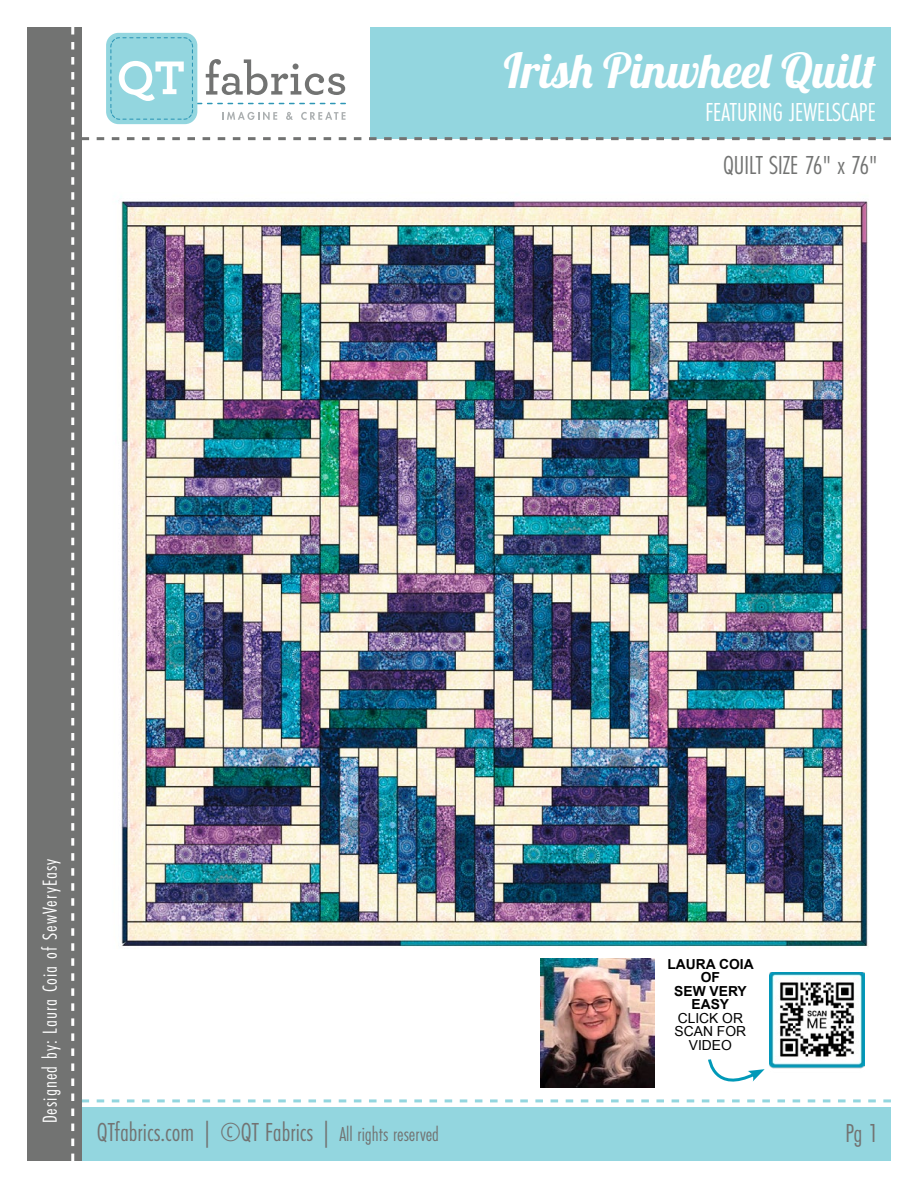
<style>
.page{position:relative;width:918px;height:1188px;background:#fff}
.page>*{position:absolute;margin:0;border:0;box-sizing:border-box;transform-origin:0 0}
.t1{font:48px "Lobster 1.4";color:#fff}
.t2{font:27px "Futura PT Cond";color:#727372}
.t3{font:27px "Futura PT Cond";color:#fff}
.t4{font:21px "Futura PT Cond";letter-spacing:.05em;color:#fff}
.t5{font:700 13.8px/13.5px "Arial";color:#000;text-align:center}
.t6{font:13.8px/13.5px "Arial";color:#000;text-align:center}
.s1{font-size:21px}
</style>
<div class="page">
<div style="left:371px;top:27px;width:520px;height:112px;background:#93d6df"></div>
<div style="left:106px;top:33px;width:91px;height:91px;background:#93d6df;border-radius:13px"></div>
<svg style="left:110px;top:37px;width:236px;height:83px"></svg>
<div style="left:71px;top:1107px;width:820px;height:54px;background:#93d6df"></div>
<div style="left:27px;top:27px;width:55px;height:1134px;background:#727372"></div>
<svg style="left:71px;top:27px;width:3px;height:1134px"></svg>
<svg style="left:82px;top:137px;width:809px;height:3px"></svg>
<img style="left:121px;top:201px;width:747px;height:746px">
<img style="left:770px;top:972px;width:95px;height:85px">
<img style="left:540px;top:958px;width:114px;height:99px">
<svg style="left:82px;top:1057px;width:809px;height:45px"></svg>
<h1 class="t1" style="left:504px;top:40px;width:374px">Irish Pinwheel Quilt</h1>
<p class="t3" style="left:705px;top:97px;width:172px">FEATURING JEWELSCAPE</p>
<p class="t2" style="left:723px;top:150px;width:156px">QUILT SIZE 76" x 76"</p>
<p class="t4" style="left:38px;top:1123px;width:266px;rotate:-90deg">Designed by: Laura Coia of SewVeryEasy</p>
<p class="t5" style="left:667px;top:957px;width:88px">LAURA COIA<br>OF<br>SEW VERY<br>EASY</p>
<p class="t6" style="left:675px;top:1011px;width:73px">CLICK OR<br>SCAN FOR<br>VIDEO</p>
<p class="t2" style="left:97px;top:1116px;width:344px">QTfabrics.com | ©QT Fabrics | <span class="s1">All rights reserved</span></p>
<p class="t2" style="left:845px;top:1117px;width:35px">Pg 1</p>
</div>
